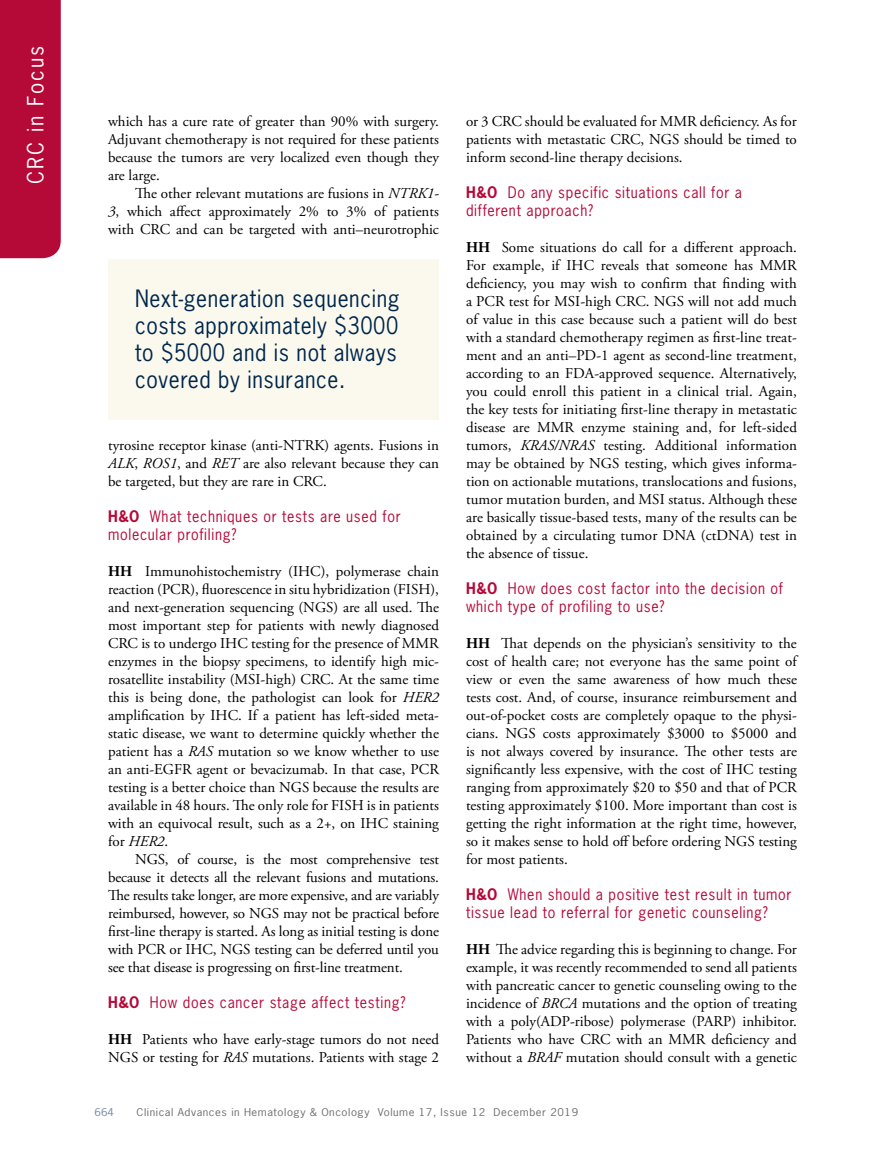
<style>
.page{position:relative;width:878px;height:1175px;background:#fff}
.page>*{position:absolute;margin:0;border:0;box-sizing:border-box;transform-origin:0 0}
.t1{font:22.5px/27px "News Gothic Std";letter-spacing:.03em;color:#00274d;scale:.95 1}
.t2{font:21px "News Gothic Std";letter-spacing:.09em;color:#fff}
.t3{font:15px/18px "Adobe Garamond Pro";color:#000;text-align:justify}
.t4{font:15px/18px "News Gothic Std";letter-spacing:.05em;color:#b50938;scale:.95 1}
.t5{font:10.2px "News Gothic Std";letter-spacing:.05em;color:#6d6e71;scale:1.11 1}
.t6{font:10.2px "News Gothic Std";color:#738ba5;scale:1.11 1}
.s1{font-style:italic}
.s2{font-weight:700}
</style>
<div class="page">
<div style="left:0;top:0;width:61px;height:258px;background:#b50938"></div>
<div style="left:108px;top:259px;width:331px;height:160px;background:#fbf9ed"></div>
<h2 class="t2" style="left:22px;top:184px;width:139px;rotate:-90deg">CRC in Focus</h2>
<p class="t3" style="left:108px;top:113px;width:332px">which has a cure rate of greater than 90% with surgery.<br>Adjuvant chemotherapy is not required for these patients because the tumors are very localized even though they are large.</p>
<p class="t3" style="left:108px;top:185px;width:332px;text-indent:27px">The other relevant mutations are fusions in <span class="s1">NTRK1- 3</span>, which affect approximately 2% to 3% of patients with CRC and can be targeted with anti–neurotrophic</p>
<h1 class="t1" style="left:135px;top:285px;width:280px">Next-generation sequencing costs approximately $3000 to $5000 and is not always covered by insurance.</h1>
<p class="t3" style="left:108px;top:437px;width:332px">tyrosine receptor kinase (anti-NTRK) agents. Fusions in <span class="s1">ALK</span>, <span class="s1">ROS1</span>, and <span class="s1">RET</span> are also relevant because they can be targeted, but they are rare in CRC.</p>
<p class="t4" style="left:108px;top:507px;width:309px"><span class="s2">H&amp;O</span> What techniques or tests are used for molecular profiling?</p>
<p class="t3" style="left:108px;top:563px;width:332px"><span class="s2">HH</span> Immunohistochemistry (IHC), polymerase chain reaction (PCR), fluorescence in situ hybridization (FISH), and next-generation sequencing (NGS) are all used. The most important step for patients with newly diagnosed CRC is to undergo IHC testing for the presence of MMR enzymes in the biopsy specimens, to identify high mic&shy;rosatellite instability (MSI-high) CRC. At the same time this is being done, the pathologist can look for <span class="s1">HER2 </span>amplification by IHC. If a patient has left-sided meta&shy;static disease, we want to determine quickly whether the patient has a <span class="s1">RAS</span> mutation so we know whether to use an anti-EGFR agent or bevacizumab. In that case, PCR testing is a better choice than NGS because the results are available in 48 hours. The only role for FISH is in patients with an equivocal result, such as a 2+, on IHC staining for <span class="s1">HER2</span>.</p>
<p class="t3" style="left:108px;top:851px;width:332px;text-indent:27px">NGS, of course, is the most comprehensive test because it detects all the relevant fusions and mutations.<br>The results take longer, are more expensive, and are variably reimbursed, however, so NGS may not be practical before first-line therapy is started. As long as initial testing is done with PCR or IHC, NGS testing can be deferred until you see that disease is progressing on first-line treatment.</p>
<p class="t4" style="left:108px;top:993px;width:314px"><span class="s2">H&amp;O</span> How does cancer stage affect testing?</p>
<p class="t3" style="left:108px;top:1031px;width:332px"><span class="s2">HH</span> Patients who have early-stage tumors do not need<br>NGS or testing for <span class="s1">RAS</span> mutations. Patients with stage 2</p>
<p class="t3" style="left:466px;top:113px;width:332px">or 3 CRC should be evaluated for MMR deficiency. As for patients with metastatic CRC, NGS should be timed to inform second-line therapy decisions.</p>
<p class="t4" style="left:466px;top:183px;width:292px"><span class="s2">H&amp;O</span> Do any specific situations call for a different approach?</p>
<p class="t3" style="left:466px;top:239px;width:332px"><span class="s2">HH</span> Some situations do call for a different approach.<br>For example, if IHC reveals that someone has MMR deficiency, you may wish to confirm that finding with a PCR test for MSI-high CRC. NGS will not add much of value in this case because such a patient will do best with a standard chemotherapy regimen as first-line treat&shy;ment and an anti–PD-1 agent as second-line treatment, according to an FDA-approved sequence. Alternatively, you could enroll this patient in a clinical trial. Again, the key tests for initiating first-line therapy in metastatic disease are MMR enzyme staining and, for left-sided tumors, <span class="s1">KRAS/NRAS</span> testing. Additional information may be obtained by NGS testing, which gives informa&shy;tion on actionable mutations, translocations and fusions, tumor mutation burden, and MSI status. Although these are basically tissue-based tests, many of the results can be obtained by a circulating tumor DNA (ctDNA) test in the absence of tissue.</p>
<p class="t4" style="left:466px;top:579px;width:335px"><span class="s2">H&amp;O</span> How does cost factor into the decision of which type of profiling to use?</p>
<p class="t3" style="left:466px;top:635px;width:332px"><span class="s2">HH</span> That depends on the physician’s sensitivity to the cost of health care; not everyone has the same point of view or even the same awareness of how much these tests cost. And, of course, insurance reimbursement and out-of-pocket costs are completely opaque to the physi&shy;cians. NGS costs approximately $3000 to $5000 and is not always covered by insurance. The other tests are significantly less expensive, with the cost of IHC testing ranging from approximately $20 to $50 and that of PCR testing approximately $100. More important than cost is getting the right information at the right time, however, so it makes sense to hold off before ordering NGS testing for most patients.</p>
<p class="t4" style="left:466px;top:885px;width:344px"><span class="s2">H&amp;O</span> When should a positive test result in tumor tissue lead to referral for genetic counseling?</p>
<p class="t3" style="left:466px;top:941px;width:332px"><span class="s2">HH</span> The advice regarding this is beginning to change. For example, it was recently recommended to send all patients with pancreatic cancer to genetic counseling owing to the incidence of <span class="s1">BRCA</span> mutations and the option of treating with a poly(ADP-ribose) polymerase (PARP) inhibitor.<br>Patients who have CRC with an MMR deficiency and without a <span class="s1">BRAF</span> mutation should consult with a genetic</p>
<p class="t6" style="left:94px;top:1105px;width:19px">664</p>
<p class="t5" style="left:136px;top:1105px;width:399px">Clinical Advances in Hematology &amp; Oncology Volume 17, Issue 12 December 2019</p>
</div>
